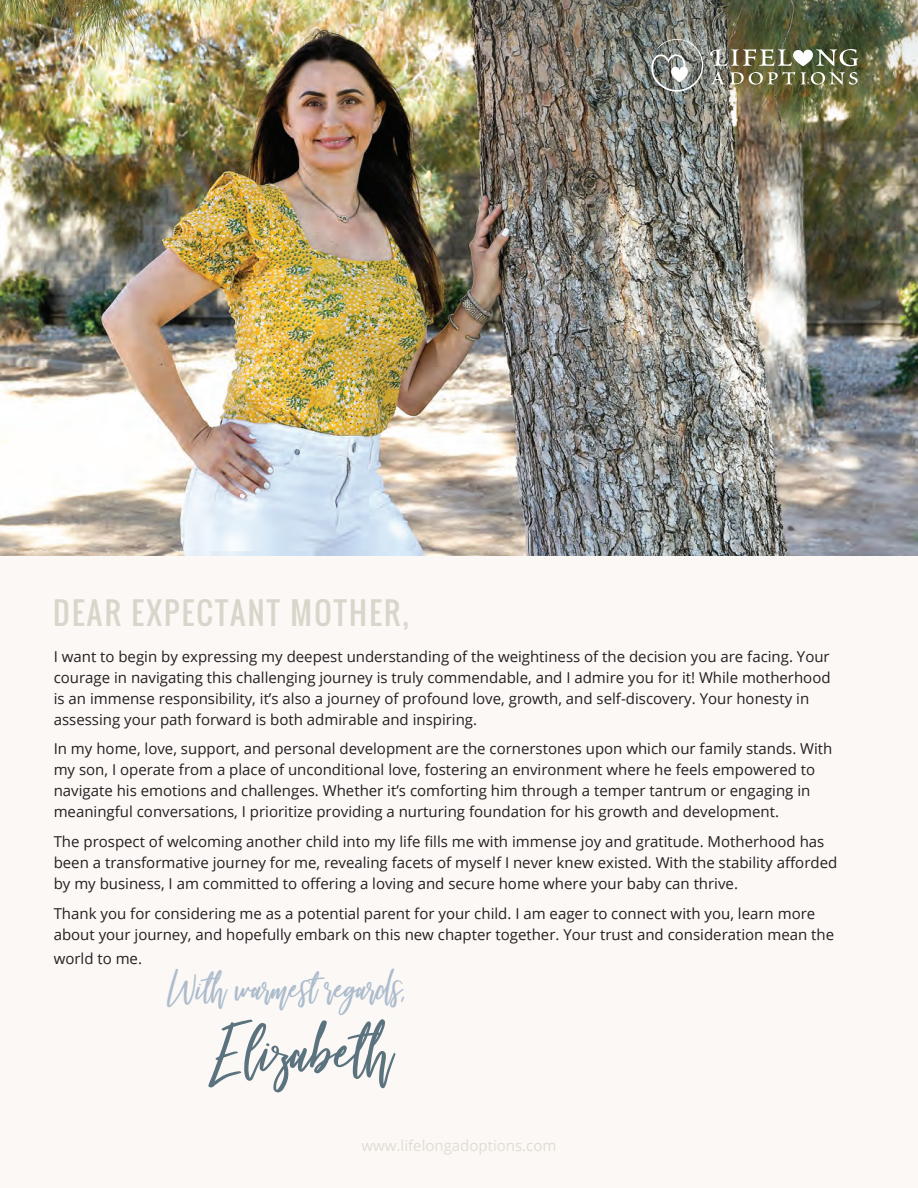
<style>
.page{position:relative;width:918px;height:1188px;background:#fbf8f5}
.page>*{position:absolute;margin:0;border:0;box-sizing:border-box;transform-origin:0 0}
.t1{font:74.85px "Beautiful Bloom Alt";color:#5b737f}
.t2{font:42.6px "Beautiful Bloom Alt";color:#acbccd}
.t3{font:30px "Oswald";letter-spacing:.075em;color:#dad5ca}
.t4{font:15px/21px "Open Sans";color:#231f20}
.t5{font:15px "Open Sans";color:#e1dcd3}
</style>
<div class="page">
<img style="left:0;top:0;width:918px;height:555px">
<img style="left:478px;top:0;width:440px;height:117px">
<svg style="left:710px;top:72px;width:148px;height:13px"></svg>
<svg style="left:651px;top:39px;width:53px;height:53px"></svg>
<svg style="left:710px;top:49px;width:148px;height:17px"></svg>
<h3 class="t3" style="left:53px;top:590px;width:357px">DEAR EXPECTANT MOTHER,</h3>
<p class="t4" style="left:54px;top:645px;width:778px">I want to begin by expressing my deepest understanding of the weightiness of the decision you are facing. Your courage in navigating this challenging journey is truly commendable, and I admire you for it! While motherhood is an immense responsibility, it’s also a journey of profound love, growth, and self-discovery. Your honesty in assessing your path forward is both admirable and inspiring.</p>
<p class="t4" style="left:54px;top:738px;width:780px">In my home, love, support, and personal development are the cornerstones upon which our family stands. With my son, I operate from a place of unconditional love, fostering an environment where he feels empowered to navigate his emotions and challenges. Whether it’s comforting him through a temper tantrum or engaging in meaningful conversations, I prioritize providing a nurturing foundation for his growth and development.</p>
<p class="t4" style="left:54px;top:831px;width:785px">The prospect of welcoming another child into my life fills me with immense joy and gratitude. Motherhood has been a transformative journey for me, revealing facets of myself I never knew existed. With the stability afforded by my business, I am committed to offering a loving and secure home where your baby can thrive.</p>
<p class="t4" style="left:54px;top:902px;width:782px">Thank you for considering me as a potential parent for your child. I am eager to connect with you, learn more about your journey, and hopefully embark on this new chapter together. Your trust and consideration mean the</p>
<p class="t4" style="left:54px;top:947px;width:90px">world to me.</p>
<h2 class="t2" style="left:169px;top:965px;width:238px">With warmest regards,</h2>
<h1 class="t1" style="left:214px;top:1010px;width:181px">Elizabeth</h1>
<p class="t5" style="left:362px;top:1136px;width:196px">www.lifelongadoptions.com</p>
</div>
